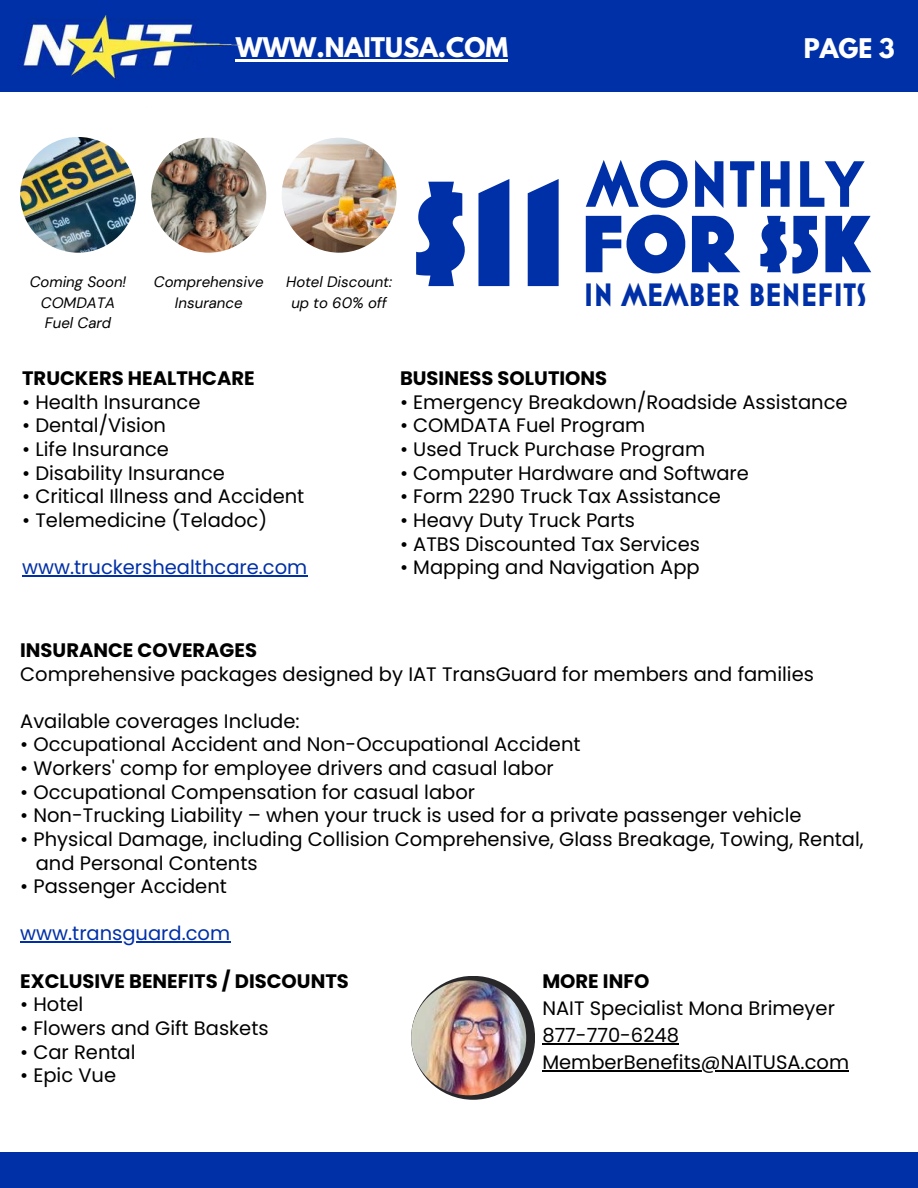
<style>
.page{position:relative;width:918px;height:1188px;background:#fff}
.page>*{position:absolute;margin:0;border:0;box-sizing:border-box;transform-origin:0 0}
.t1{font:800 152.4px "Mostra Nuova";color:#0030a7}
.t2{font:800 82.35px "Mostra Nuova";color:#0030a7}
.t3{font:700 66.45px "Mostra Nuova Alt B";color:#0030a7}
.t4{font:700 32.85px "Mostra Nuova Alt B";color:#0030a7}
.t5{font:700 24px "League Spartan";color:#fff}
.t6{font:19.5px/27px "Poppins";color:#000}
.t7{font:700 19.5px "Poppins";color:#000}
.t8{font:19.5px "Poppins";color:#0030a7}
.t9{font:italic 15px/20.2px "DM Sans";color:#000;text-align:center}
</style>
<div class="page">
<div style="left:0;top:0;width:918px;height:92px;background:#0030a7"></div>
<img style="left:20px;top:137px;width:116px;height:116px;border-radius:50%">
<img style="left:151px;top:138px;width:115px;height:115px;border-radius:50%">
<img style="left:282px;top:138px;width:115px;height:115px;border-radius:50%">
<div style="left:0;top:1153px;width:918px;height:35px;background:#0030a7"></div>
<hr style="left:20px;top:942px;width:210px;height:1px;background:#0030a7">
<hr style="left:236px;top:59px;width:272px;height:3px;background:#fff">
<img style="left:19px;top:15px;width:221px;height:66px">
<svg style="left:411px;top:976px;width:124px;height:124px;fill:#28282b"></svg>
<img style="left:411px;top:980px;width:115px;height:115px;border-radius:50%">
<hr style="left:22px;top:575px;width:285px;height:1px;background:#0030a7">
<hr style="left:542px;top:1043px;width:137px;height:1px;background:#000">
<hr style="left:542px;top:1070px;width:307px;height:1px;background:#000">
<p class="t5" style="left:236px;top:35px;width:274px">WWW.NAITUSA.COM</p>
<p class="t5" style="left:804px;top:36px;width:93px">PAGE 3</p>
<p class="t9" style="left:30px;top:272px;width:98px">Coming Soon!<br>COMDATA<br>Fuel Card</p>
<p class="t9" style="left:154px;top:272px;width:111px">Comprehensive<br>Insurance</p>
<p class="t9" style="left:286px;top:272px;width:107px">Hotel Discount: up to 60% off</p>
<h1 class="t1" style="left:412px;top:168px;width:158px">$11</h1>
<h3 class="t3" style="left:587px;top:155px;width:279px">MONTHLY</h3>
<h2 class="t2" style="left:581px;top:208px;width:290px">FOR $5K</h2>
<h3 class="t4" style="left:584px;top:280px;width:284px">IN MEMBER BENEFITS</h3>
<p class="t7" style="left:22px;top:365px;width:234px">TRUCKERS HEALTHCARE</p>
<p class="t6" style="left:22px;top:388px;width:180px">• Health Insurance</p>
<p class="t6" style="left:22px;top:412px;width:145px">• Dental/Vision</p>
<p class="t6" style="left:22px;top:436px;width:148px">• Life Insurance</p>
<p class="t6" style="left:22px;top:459px;width:204px">• Disability Insurance</p>
<p class="t6" style="left:22px;top:483px;width:284px">• Critical Illness and Accident</p>
<p class="t6" style="left:22px;top:507px;width:247px">• Telemedicine (Teladoc)</p>
<p class="t8" style="left:22px;top:554px;width:287px">www.truckershealthcare.com</p>
<p class="t7" style="left:400px;top:365px;width:209px">BUSINESS SOLUTIONS</p>
<p class="t6" style="left:400px;top:388px;width:449px">• Emergency Breakdown/Roadside Assistance</p>
<p class="t6" style="left:400px;top:412px;width:247px">• COMDATA Fuel Program</p>
<p class="t6" style="left:400px;top:436px;width:307px">• Used Truck Purchase Program</p>
<p class="t6" style="left:400px;top:459px;width:350px">• Computer Hardware and Software</p>
<p class="t6" style="left:400px;top:483px;width:323px">• Form 2290 Truck Tax Assistance</p>
<p class="t6" style="left:400px;top:507px;width:237px">• Heavy Duty Truck Parts</p>
<p class="t6" style="left:400px;top:530px;width:301px">• ATBS Discounted Tax Services</p>
<p class="t6" style="left:400px;top:554px;width:301px">• Mapping and Navigation App</p>
<p class="t7" style="left:20px;top:637px;width:238px">INSURANCE COVERAGES</p>
<p class="t6" style="left:20px;top:660px;width:795px">Comprehensive packages designed by IAT TransGuard for members and families</p>
<p class="t6" style="left:20px;top:708px;width:281px">Available coverages Include:</p>
<p class="t6" style="left:20px;top:731px;width:562px">• Occupational Accident and Non-Occupational Accident</p>
<p class="t6" style="left:20px;top:755px;width:535px">• Workers' comp for employee drivers and casual labor</p>
<p class="t6" style="left:20px;top:778px;width:456px">• Occupational Compensation for casual labor</p>
<p class="t6" style="left:20px;top:802px;width:783px">• Non-Trucking Liability – when your truck is used for a private passenger vehicle</p>
<p class="t6" style="left:36px;top:827px;width:829px;line-height:23.7px;text-indent:-16px">• Physical Damage, including Collision Comprehensive, Glass Breakage, Towing, Rental, and Personal Contents</p>
<p class="t6" style="left:20px;top:873px;width:208px">• Passenger Accident</p>
<p class="t8" style="left:20px;top:920px;width:212px">www.transguard.com</p>
<p class="t7" style="left:20px;top:967px;width:330px">EXCLUSIVE BENEFITS / DISCOUNTS</p>
<p class="t6" style="left:20px;top:991px;width:65px">• Hotel</p>
<p class="t6" style="left:20px;top:1015px;width:250px">• Flowers and Gift Baskets</p>
<p class="t6" style="left:20px;top:1038px;width:117px">• Car Rental</p>
<p class="t6" style="left:20px;top:1062px;width:97px">• Epic Vue</p>
<p class="t7" style="left:542px;top:968px;width:109px">MORE INFO</p>
<p class="t6" style="left:542px;top:995px;width:308px">NAIT Specialist Mona Brimeyer<br>877-770-6248<br>MemberBenefits@NAITUSA.com</p>
</div>
